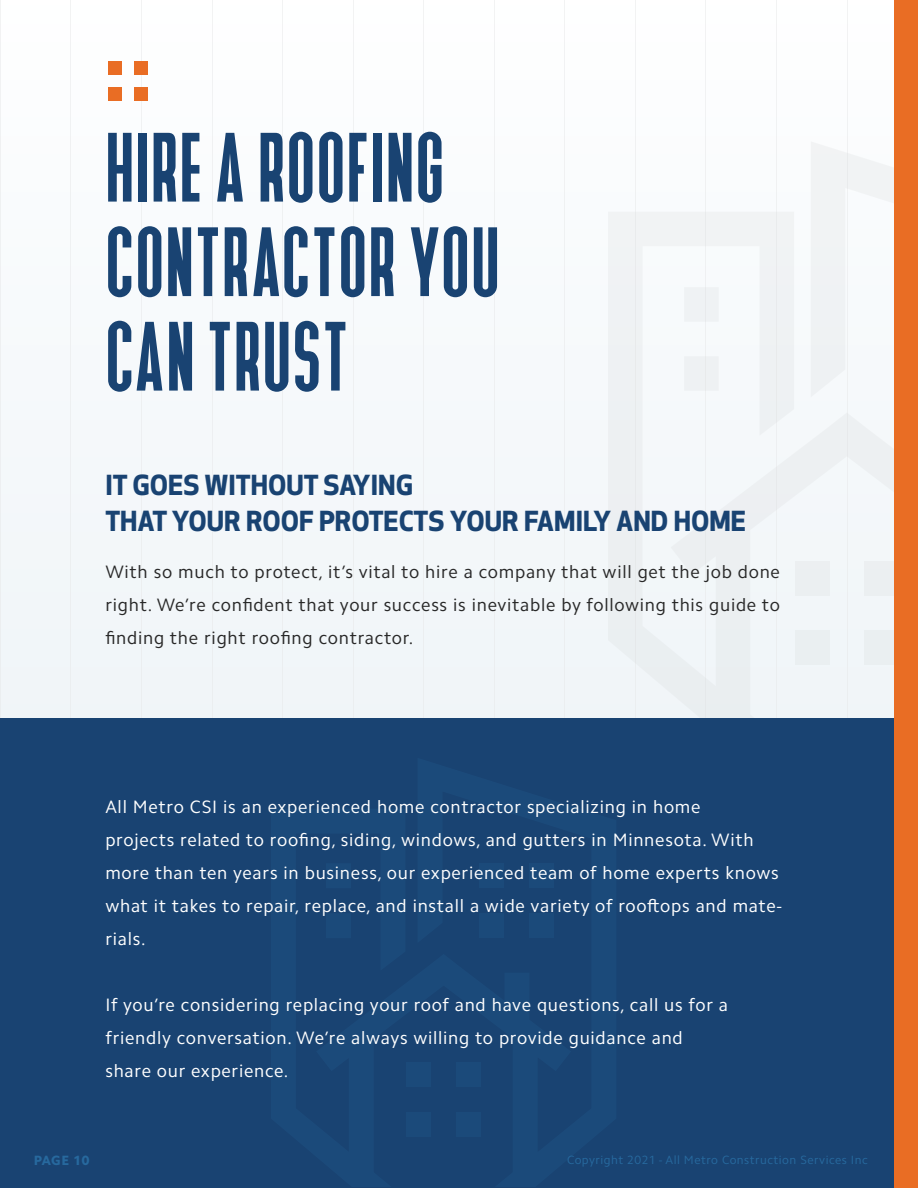
<style>
.page{position:relative;width:918px;height:1188px;background:#fff}
.page>*{position:absolute;margin:0;border:0;box-sizing:border-box;transform-origin:0 0}
.t1{font:500 105px/94.5px "Devant";letter-spacing:.04em;color:#194372}
.t2{font:700 27px/36px "Apex New";color:#194372}
.t3{font:18px/33px "Camphor Pro";letter-spacing:.04em;color:#fff}
.t4{font:18px/33px "Camphor Pro";letter-spacing:.04em;color:#282828;text-align:justify}
.t5{font:800 13.5px "Camphor Pro";letter-spacing:.03em;color:#27699e}
.t6{font:12px "Camphor Pro";letter-spacing:.04em;color:#27699e}
</style>
<div class="page">
<div style="left:1px;top:0;width:916px;height:1188px;background:#f7fafb"></div>
<hr style="left:0;top:0;width:1px;height:1188px;background:#e6e7e8">
<hr style="left:71px;top:0;width:1px;height:1188px;background:#e6e7e8">
<hr style="left:141px;top:0;width:1px;height:1188px;background:#e6e7e8">
<hr style="left:212px;top:0;width:1px;height:1188px;background:#e6e7e8">
<hr style="left:282px;top:0;width:1px;height:1188px;background:#e6e7e8">
<hr style="left:353px;top:0;width:1px;height:1188px;background:#e6e7e8">
<hr style="left:423px;top:0;width:1px;height:1188px;background:#e6e7e8">
<hr style="left:494px;top:0;width:1px;height:1188px;background:#e6e7e8">
<hr style="left:565px;top:0;width:1px;height:1188px;background:#e6e7e8">
<hr style="left:635px;top:0;width:1px;height:1188px;background:#e6e7e8">
<hr style="left:706px;top:0;width:1px;height:1188px;background:#e6e7e8">
<hr style="left:776px;top:0;width:1px;height:1188px;background:#e6e7e8">
<hr style="left:847px;top:0;width:1px;height:1188px;background:#e6e7e8">
<svg style="left:608px;top:141px;width:287px;height:577px"></svg>
<div style="left:0;top:718px;width:895px;height:470px;background:#194372"></div>
<div style="left:895px;top:0;width:23px;height:1188px;background:#e96d24"></div>
<div style="left:108px;top:61px;width:13px;height:13px;background:#e96d24"></div>
<div style="left:108px;top:87px;width:13px;height:14px;background:#e96d24"></div>
<div style="left:134px;top:61px;width:13px;height:13px;background:#e96d24"></div>
<div style="left:134px;top:87px;width:13px;height:14px;background:#e96d24"></div>
<h1 class="t1" style="left:108px;top:121px;width:393px">HIRE A ROOFING<br>CONTRACTOR YOU<br>CAN TRUST</h1>
<h2 class="t2" style="left:105px;top:466px;width:642px">IT GOES WITHOUT SAYING<br>THAT YOUR ROOF PROTECTS YOUR FAMILY AND HOME</h2>
<p class="t4" style="left:105px;top:555px;width:676px">With so much to protect, it’s vital to hire a company that will get the job done right. We’re confident that your success is inevitable by following this guide to finding the right roofing contractor.</p>
<p class="t3" style="left:105px;top:790px;width:678px">All Metro CSI is an experienced home contractor specializing in home<br>projects related to roofing, siding, windows, and gutters in Minnesota. With more than ten years in business, our experienced team of home experts knows what it takes to repair, replace, and install a wide variety of rooftops and mate&shy;rials.</p>
<p class="t3" style="left:105px;top:988px;width:624px">If you’re considering replacing your roof and have questions, call us for a friendly conversation. We’re always willing to provide guidance and share our experience.</p>
<p class="t5" style="left:34px;top:1152px;width:57px">PAGE 10</p>
<p class="t6" style="left:567px;top:1152px;width:302px">Copyright 2021 - All Metro Construction Services Inc</p>
</div>
